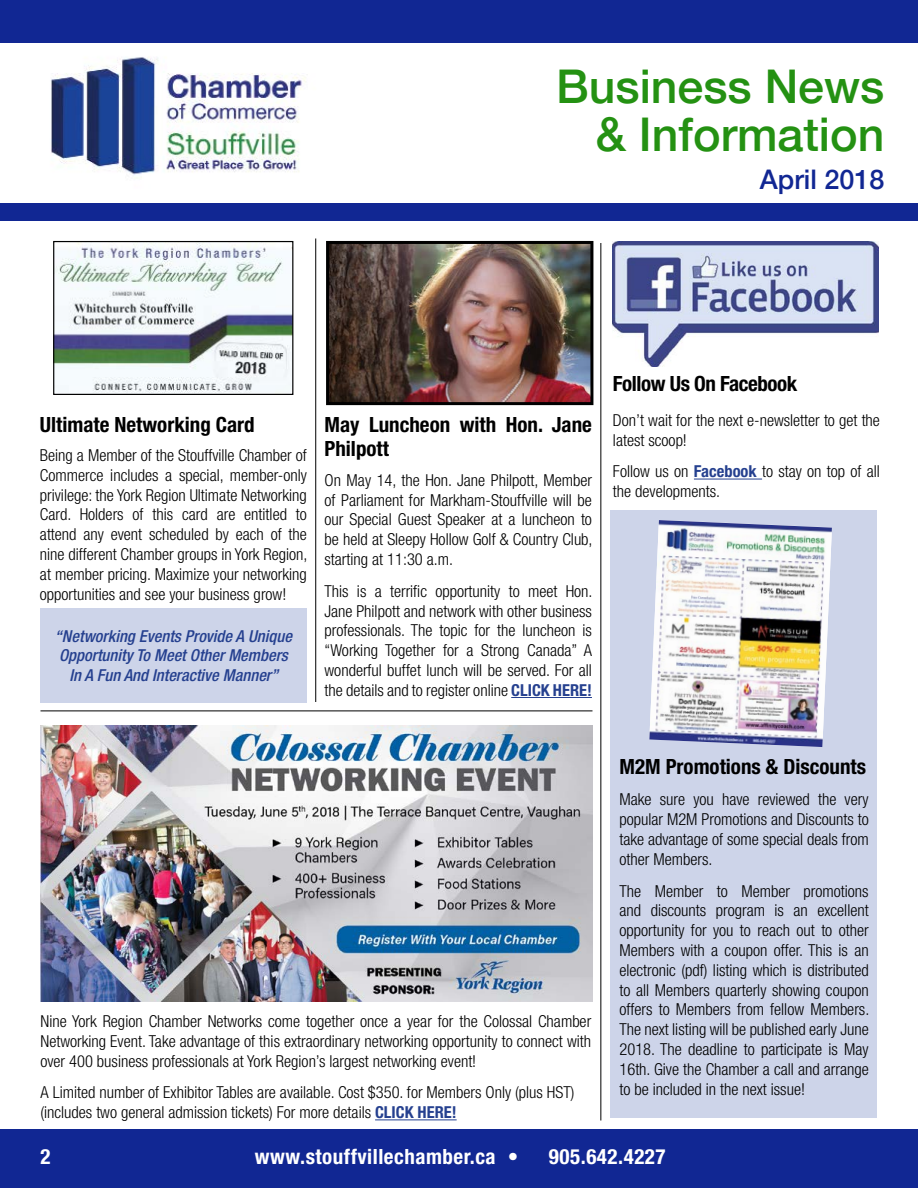
<style>
.page{position:relative;width:918px;height:1188px;background:#fff}
.page>*{position:absolute;margin:0;border:0;box-sizing:border-box;transform-origin:0 0}
.t1{font:500 46.5px/48px "Helvetica Neue";color:#249112;text-align:right}
.t2{font:500 27px "Helvetica Neue";color:#112793}
.t3{font:700 condensed 21px/24px "Helvetica Neue";color:#000}
.t4{font:700 condensed 21px "Helvetica Neue";letter-spacing:.025em;color:#fff}
.t5{font:700 condensed 21px "Helvetica Neue";letter-spacing:-.02em;color:#000}
.t6{font:300 condensed 16.5px/19.8px "Helvetica Neue";color:#000;text-align:justify}
.t7{font:italic 500 condensed 16.5px/19.8px "Helvetica Neue";color:#25408f;text-align:center}
.s1{font-weight:700;color:#25408f}
</style>
<div class="page">
<img style="left:51px;top:57px;width:255px;height:121px">
<div style="left:0;top:1130px;width:918px;height:58px;background:#112793"></div>
<div style="left:0;top:204px;width:918px;height:17px;background:#112793"></div>
<div style="left:0;top:0;width:918px;height:43px;background:#112793"></div>
<img style="left:613px;top:242px;width:266px;height:124px">
<hr style="left:694px;top:479px;width:68px;height:1px;background:#25408f">
<div style="left:610px;top:510px;width:268px;height:608px;background:#cdd4e9"></div>
<img style="left:649px;top:520px;width:183px;height:227px">
<hr style="left:40px;top:711px;width:552px;height:1px;background:#000">
<hr style="left:600px;top:243px;width:1px;height:877px;background:#000">
<hr style="left:315px;top:238px;width:1px;height:464px;background:#000">
<img style="left:40px;top:725px;width:552px;height:277px">
<img style="left:330px;top:245px;width:259px;height:156px">
<div style="left:326px;top:241px;width:267px;height:164px;border:3px solid #000"></div>
<hr style="left:511px;top:697px;width:81px;height:1px;background:#25408f">
<hr style="left:375px;top:1119px;width:82px;height:1px;background:#25408f">
<img style="left:55px;top:243px;width:236px;height:150px">
<div style="left:53px;top:241px;width:240px;height:154px;border:1px solid #000"></div>
<div style="left:40px;top:608px;width:268px;height:95px;background:#cdd4e9"></div>
<h1 class="t1" style="left:556px;top:59px;width:330px">Business News &amp; Information</h1>
<h2 class="t2" style="left:760px;top:158px;width:126px">April 2018</h2>
<p class="t3" style="left:40px;top:413px;width:216px">Ultimate Networking Card</p>
<p class="t6" style="left:40px;top:445px;width:269px">Being a Member of the Stouffville Chamber of Commerce includes a special, member-only privilege: the York Region Ultimate Networking Card. Holders of this card are entitled to attend any event scheduled by each of the nine different Chamber groups in York Region, at member pricing. Maximize your networking opportunities and see your business grow!</p>
<p class="t7" style="left:55px;top:626px;width:239px">“Networking Events Provide A Unique<br>Opportunity To Meet Other Members<br>In A Fun And Interactive Manner”</p>
<p class="t3" style="left:325px;top:412px;width:269px">May Luncheon with Hon. Jane<br>Philpott</p>
<p class="t6" style="left:325px;top:470px;width:270px">On May 14, the Hon. Jane Philpott, Member of Parliament for Markham-Stouffville will be our Special Guest Speaker at a luncheon to be held at Sleepy Hollow Golf &amp; Country Club, starting at 11:30 a.m.</p>
<p class="t6" style="left:325px;top:581px;width:270px">This is a terrific opportunity to meet Hon.<br>Jane Philpott and network with other business professionals. The topic for the luncheon is “Working Together for a Strong Canada” A wonderful buffet lunch will be served. For all the details and to register online <span class="s1">CLICK HERE!</span></p>
<p class="t5" style="left:613px;top:371px;width:186px">Follow Us On Facebook</p>
<p class="t6" style="left:613px;top:410px;width:269px">Don’t wait for the next e-newsletter to get the latest scoop!</p>
<p class="t6" style="left:613px;top:462px;width:268px">Follow us on <span class="s1">Facebook</span> to stay on top of all the developments.</p>
<p class="t6" style="left:40px;top:1011px;width:552px">Nine York Region Chamber Networks come together once a year for the Colossal Chamber Networking Event. Take advantage of this extraordinary networking opportunity to connect with over 400 business professionals at York Region’s largest networking event!</p>
<p class="t6" style="left:40px;top:1083px;width:535px">A Limited number of Exhibitor Tables are available. Cost $350. for Members Only (plus HST) (includes two general admission tickets) For more details <span class="s1">CLICK HERE!</span></p>
<p class="t3" style="left:620px;top:754px;width:248px">M2M Promotions &amp; Discounts</p>
<p class="t6" style="left:620px;top:789px;width:251px">Make sure you have reviewed the very popular M2M Promotions and Discounts to take advantage of some special deals from other Members.</p>
<p class="t6" style="left:620px;top:881px;width:251px">The Member to Member promotions and discounts program is an excellent opportunity for you to reach out to other Members with a coupon offer. This is an electronic (pdf) listing which is distributed to all Members quarterly showing coupon offers to Members from fellow Members.<br>The next listing will be published early June 2018. The deadline to participate is May 16th. Give the Chamber a call and arrange to be included in the next issue!</p>
<p class="t4" style="left:40px;top:1144px;width:12px">2</p>
<p class="t4" style="left:255px;top:1144px;width:265px">www.stouffvillechamber.ca •</p>
<p class="t4" style="left:549px;top:1144px;width:118px">905.642.4227</p>
</div>
